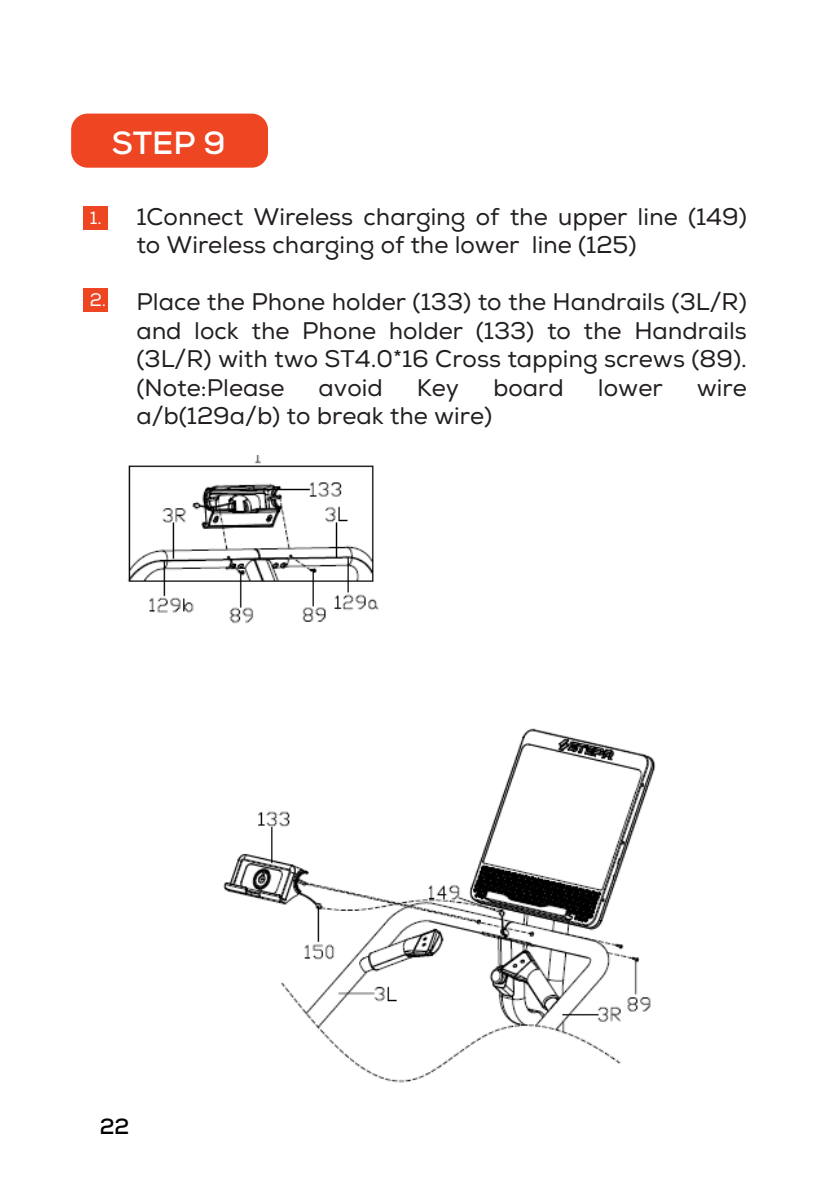
<style>
.page{position:relative;width:839px;height:1191px;background:#fff}
.page>*{position:absolute;margin:0;border:0;box-sizing:border-box;transform-origin:0 0}
.t1{font:700 32px "Nexa";color:#fff}
.t2{font:24px/28.4px "Nexa";color:#231f20}
.t3{font:700 22px "Nexa";color:#000}
.t4{font:18px "Nexa";color:#fff}
</style>
<div class="page">
<div style="left:71px;top:114px;width:197px;height:54px;background:#ee4523;border-radius:16px"></div>
<div style="left:84px;top:206px;width:24px;height:24px;background:#ee4523"></div>
<div style="left:84px;top:288px;width:24px;height:24px;background:#ee4523"></div>
<img style="left:127px;top:455px;width:529px;height:628px">
<p class="t1" style="left:112px;top:124px;width:115px">STEP 9</p>
<h2 class="t4" style="left:90px;top:207px;width:13px">1.</h2>
<p class="t4" style="left:90px;top:290px;width:18px">2.</p>
<p class="t2" style="left:136px;top:203px;width:612px">1Connect Wireless charging of the upper line (149) to Wireless charging of the lower line (125)</p>
<h2 class="t2" style="left:136px;top:289px;width:612px;text-align:justify">Place the Phone holder (133) to the Handrails (3L/R) and lock the Phone holder (133) to the Handrails (3L/R) with two ST4.0*16 Cross tapping screws (89). (Note:Please</h2>
<h2 class="t2" style="left:318px;top:374px;width:66px">avoid</h2>
<h2 class="t2" style="left:416px;top:374px;width:44px">Key</h2>
<h2 class="t2" style="left:493px;top:374px;width:72px">board</h2>
<h2 class="t2" style="left:598px;top:374px;width:66px">lower</h2>
<h2 class="t2" style="left:696px;top:374px;width:52px">wire</h2>
<h2 class="t2" style="left:136px;top:403px;width:357px">a/b(129a/b) to break the wire)</h2>
<p class="t3" style="left:100px;top:1113px;width:31px">22</p>
</div>
